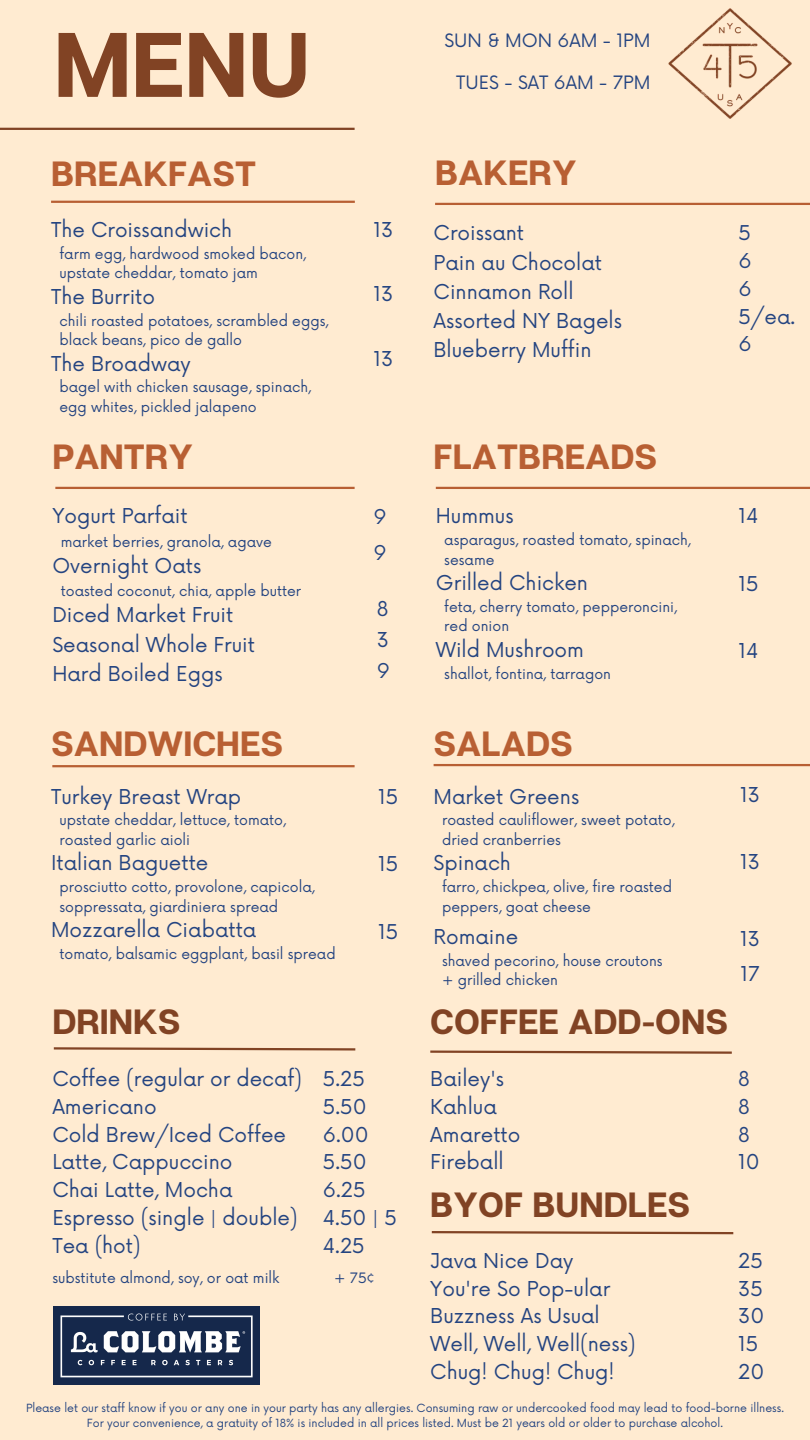
<style>
.page{position:relative;width:810px;height:1440px;background:#ffebd1}
.page>*{position:absolute;margin:0;border:0;box-sizing:border-box;transform-origin:0 0}
.t1{font:700 91.3px "Articulat CF";color:#814324}
.t2{font:700 35px "Articulat CF";color:#b85f33}
.t3{font:700 35px "Articulat CF";color:#814324}
.t4{font:20px "Now";color:#244481}
.t5{font:18px "Now";color:#244481}
.t6{font:14px "Now";color:#244481}
.t7{font:11px "Now";color:#244481}
</style>
<div class="page">
<img style="left:668px;top:8px;width:124px;height:111px">
<hr style="left:51px;top:201px;width:304px;height:2px;background:#b85f33">
<hr style="left:55px;top:487px;width:300px;height:2px;background:#b85f33">
<hr style="left:435px;top:203px;width:375px;height:2px;background:#b85f33">
<hr style="left:52px;top:765px;width:303px;height:2px;background:#b85f33">
<hr style="left:436px;top:487px;width:374px;height:2px;background:#b85f33">
<hr style="left:434px;top:764px;width:376px;height:2px;background:#b85f33">
<hr style="left:0;top:128px;width:355px;height:2px;background:#814324">
<svg style="left:53px;top:1047px;width:303px;height:4px"></svg>
<svg style="left:431px;top:1231px;width:303px;height:4px"></svg>
<svg style="left:430px;top:1050px;width:302px;height:4px"></svg>
<img style="left:54px;top:1307px;width:206px;height:77px">
<p class="t1" style="left:54px;top:7px;width:258px">MENU</p>
<p class="t2" style="left:51px;top:151px;width:206px">BREAKFAST</p>
<p class="t4" style="left:51px;top:219px;width:183px">The Croissandwich</p>
<p class="t6" style="left:59px;top:246px;width:248px">farm egg, hardwood smoked bacon,</p>
<p class="t6" style="left:59px;top:265px;width:200px">upstate cheddar, tomato jam</p>
<p class="t4" style="left:51px;top:285px;width:106px">The Burrito</p>
<p class="t6" style="left:60px;top:313px;width:270px">chili roasted potatoes, scrambled eggs,</p>
<p class="t6" style="left:60px;top:332px;width:184px">black beans, pico de gallo</p>
<p class="t4" style="left:51px;top:352px;width:141px">The Broadway</p>
<p class="t6" style="left:60px;top:379px;width:253px">bagel with chicken sausage, spinach,</p>
<p class="t6" style="left:60px;top:399px;width:199px">egg whites, pickled jalapeno</p>
<p class="t2" style="left:52px;top:435px;width:142px">PANTRY</p>
<p class="t4" style="left:52px;top:505px;width:137px">Yogurt Parfait</p>
<p class="t6" style="left:61px;top:534px;width:213px">market berries, granola, agave</p>
<p class="t4" style="left:52px;top:554px;width:151px">Overnight Oats</p>
<p class="t6" style="left:61px;top:583px;width:242px">toasted coconut, chia, apple butter</p>
<p class="t4" style="left:52px;top:604px;width:183px">Diced Market Fruit</p>
<p class="t4" style="left:52px;top:633px;width:204px">Seasonal Whole Fruit</p>
<p class="t4" style="left:52px;top:662px;width:172px">Hard Boiled Eggs</p>
<p class="t2" style="left:51px;top:722px;width:234px">SANDWICHES</p>
<p class="t4" style="left:51px;top:785px;width:192px">Turkey Breast Wrap</p>
<p class="t6" style="left:60px;top:812px;width:228px">upstate cheddar, lettuce, tomato,</p>
<p class="t6" style="left:60px;top:832px;width:132px">roasted garlic aioli</p>
<p class="t4" style="left:51px;top:852px;width:159px">Italian Baguette</p>
<p class="t6" style="left:60px;top:879px;width:257px">prosciutto cotto, provolone, capicola,</p>
<p class="t6" style="left:60px;top:899px;width:220px">soppressata, giardiniera spread</p>
<p class="t4" style="left:51px;top:919px;width:207px">Mozzarella Ciabatta</p>
<p class="t6" style="left:60px;top:946px;width:278px">tomato, balsamic eggplant, basil spread</p>
<p class="t3" style="left:52px;top:999px;width:130px">DRINKS</p>
<p class="t4" style="left:373px;top:219px;width:21px">13</p>
<p class="t4" style="left:373px;top:283px;width:21px">13</p>
<p class="t4" style="left:373px;top:348px;width:21px">13</p>
<p class="t4" style="left:373px;top:505px;width:15px">9</p>
<p class="t4" style="left:373px;top:541px;width:15px">9</p>
<p class="t4" style="left:377px;top:598px;width:13px">8</p>
<p class="t4" style="left:377px;top:629px;width:14px">3</p>
<p class="t4" style="left:377px;top:659px;width:15px">9</p>
<p class="t4" style="left:378px;top:785px;width:22px">15</p>
<p class="t4" style="left:378px;top:853px;width:22px">15</p>
<p class="t4" style="left:378px;top:920px;width:22px">15</p>
<p class="t4" style="left:52px;top:1068px;width:251px">Coffee (regular or decaf)</p>
<p class="t4" style="left:52px;top:1095px;width:106px">Americano</p>
<p class="t4" style="left:52px;top:1123px;width:235px">Cold Brew/Iced Coffee</p>
<p class="t4" style="left:52px;top:1151px;width:182px">Latte, Cappuccino</p>
<p class="t4" style="left:52px;top:1179px;width:182px">Chai Latte, Mocha</p>
<p class="t4" style="left:52px;top:1206px;width:247px">Espresso (single | double)</p>
<p class="t4" style="left:52px;top:1234px;width:90px">Tea (hot)</p>
<p class="t6" style="left:52px;top:1270px;width:229px">substitute almond, soy, or oat milk</p>
<p class="t6" style="left:334px;top:1270px;width:42px">+ 75¢</p>
<p class="t4" style="left:323px;top:1068px;width:44px">5.25</p>
<p class="t4" style="left:323px;top:1095px;width:45px">5.50</p>
<p class="t4" style="left:323px;top:1123px;width:47px">6.00</p>
<p class="t4" style="left:323px;top:1151px;width:45px">5.50</p>
<p class="t4" style="left:323px;top:1179px;width:44px">6.25</p>
<p class="t4" style="left:323px;top:1206px;width:76px">4.50 | 5</p>
<p class="t4" style="left:323px;top:1234px;width:44px">4.25</p>
<p class="t5" style="left:444px;top:31px;width:208px">SUN &amp; MON 6AM - 1PM</p>
<p class="t5" style="left:456px;top:73px;width:196px">TUES - SAT 6AM - 7PM</p>
<p class="t2" style="left:435px;top:151px;width:143px">BAKERY</p>
<p class="t4" style="left:434px;top:222px;width:92px">Croissant</p>
<p class="t4" style="left:434px;top:251px;width:170px">Pain au Chocolat</p>
<p class="t4" style="left:434px;top:280px;width:141px">Cinnamon Roll</p>
<p class="t4" style="left:434px;top:310px;width:190px">Assorted NY Bagels</p>
<p class="t4" style="left:434px;top:339px;width:160px">Blueberry Muffin</p>
<p class="t4" style="left:738px;top:222px;width:14px">5</p>
<p class="t4" style="left:738px;top:250px;width:15px">6</p>
<p class="t4" style="left:738px;top:278px;width:15px">6</p>
<p class="t4" style="left:738px;top:305px;width:58px">5/ea.</p>
<p class="t4" style="left:738px;top:333px;width:15px">6</p>
<p class="t2" style="left:434px;top:435px;width:225px">FLATBREADS</p>
<p class="t4" style="left:436px;top:505px;width:79px">Hummus</p>
<p class="t6" style="left:444px;top:532px;width:248px">asparagus, roasted tomato, spinach,</p>
<p class="t6" style="left:444px;top:552px;width:52px">sesame</p>
<p class="t4" style="left:436px;top:572px;width:154px">Grilled Chicken</p>
<p class="t6" style="left:444px;top:599px;width:234px">feta, cherry tomato, pepperoncini,</p>
<p class="t6" style="left:444px;top:619px;width:66px">red onion</p>
<p class="t4" style="left:436px;top:639px;width:150px">Wild Mushroom</p>
<p class="t6" style="left:444px;top:666px;width:168px">shallot, fontina, tarragon</p>
<p class="t4" style="left:738px;top:505px;width:22px">14</p>
<p class="t4" style="left:738px;top:573px;width:22px">15</p>
<p class="t4" style="left:738px;top:640px;width:22px">14</p>
<p class="t2" style="left:434px;top:722px;width:141px">SALADS</p>
<p class="t4" style="left:434px;top:785px;width:147px">Market Greens</p>
<p class="t6" style="left:442px;top:812px;width:234px">roasted cauliflower, sweet potato,</p>
<p class="t6" style="left:442px;top:832px;width:121px">dried cranberries</p>
<p class="t4" style="left:434px;top:852px;width:79px">Spinach</p>
<p class="t6" style="left:442px;top:879px;width:232px">farro, chickpea, olive, fire roasted</p>
<p class="t6" style="left:442px;top:899px;width:150px">peppers, goat cheese</p>
<p class="t4" style="left:434px;top:926px;width:86px">Romaine</p>
<p class="t6" style="left:442px;top:953px;width:222px">shaved pecorino, house croutons</p>
<p class="t6" style="left:442px;top:972px;width:117px">+ grilled chicken</p>
<p class="t3" style="left:430px;top:999px;width:299px">COFFEE ADD-ONS</p>
<p class="t4" style="left:740px;top:783px;width:21px">13</p>
<p class="t4" style="left:740px;top:851px;width:21px">13</p>
<p class="t4" style="left:740px;top:928px;width:21px">13</p>
<p class="t4" style="left:741px;top:963px;width:21px">17</p>
<p class="t4" style="left:430px;top:1068px;width:75px">Bailey's</p>
<p class="t4" style="left:430px;top:1095px;width:68px">Kahlua</p>
<p class="t4" style="left:430px;top:1123px;width:92px">Amaretto</p>
<p class="t4" style="left:430px;top:1151px;width:75px">Fireball</p>
<p class="t3" style="left:430px;top:1183px;width:261px">BYOF BUNDLES</p>
<p class="t4" style="left:738px;top:1068px;width:13px">8</p>
<p class="t4" style="left:738px;top:1095px;width:13px">8</p>
<p class="t4" style="left:738px;top:1123px;width:13px">8</p>
<p class="t4" style="left:738px;top:1151px;width:23px">10</p>
<p class="t4" style="left:430px;top:1249px;width:145px">Java Nice Day</p>
<p class="t4" style="left:430px;top:1277px;width:181px">You're So Pop-ular</p>
<p class="t4" style="left:430px;top:1305px;width:171px">Buzzness As Usual</p>
<p class="t4" style="left:430px;top:1333px;width:207px">Well, Well, Well(ness)</p>
<p class="t4" style="left:430px;top:1360px;width:186px">Chug! Chug! Chug!</p>
<p class="t4" style="left:738px;top:1249px;width:26px">25</p>
<p class="t4" style="left:738px;top:1277px;width:26px">35</p>
<p class="t4" style="left:738px;top:1305px;width:28px">30</p>
<p class="t4" style="left:738px;top:1333px;width:22px">15</p>
<p class="t4" style="left:738px;top:1360px;width:28px">20</p>
<p class="t7" style="left:26px;top:1401px;width:759px">Please let our staff know if you or any one in your party has any allergies. Consuming raw or undercooked food may lead to food-borne illness.</p>
<p class="t7" style="left:87px;top:1416px;width:638px">For your convenience, a gratuity of 18% is included in all prices listed. Must be 21 years old or older to purchase alcohol.</p>
</div>
